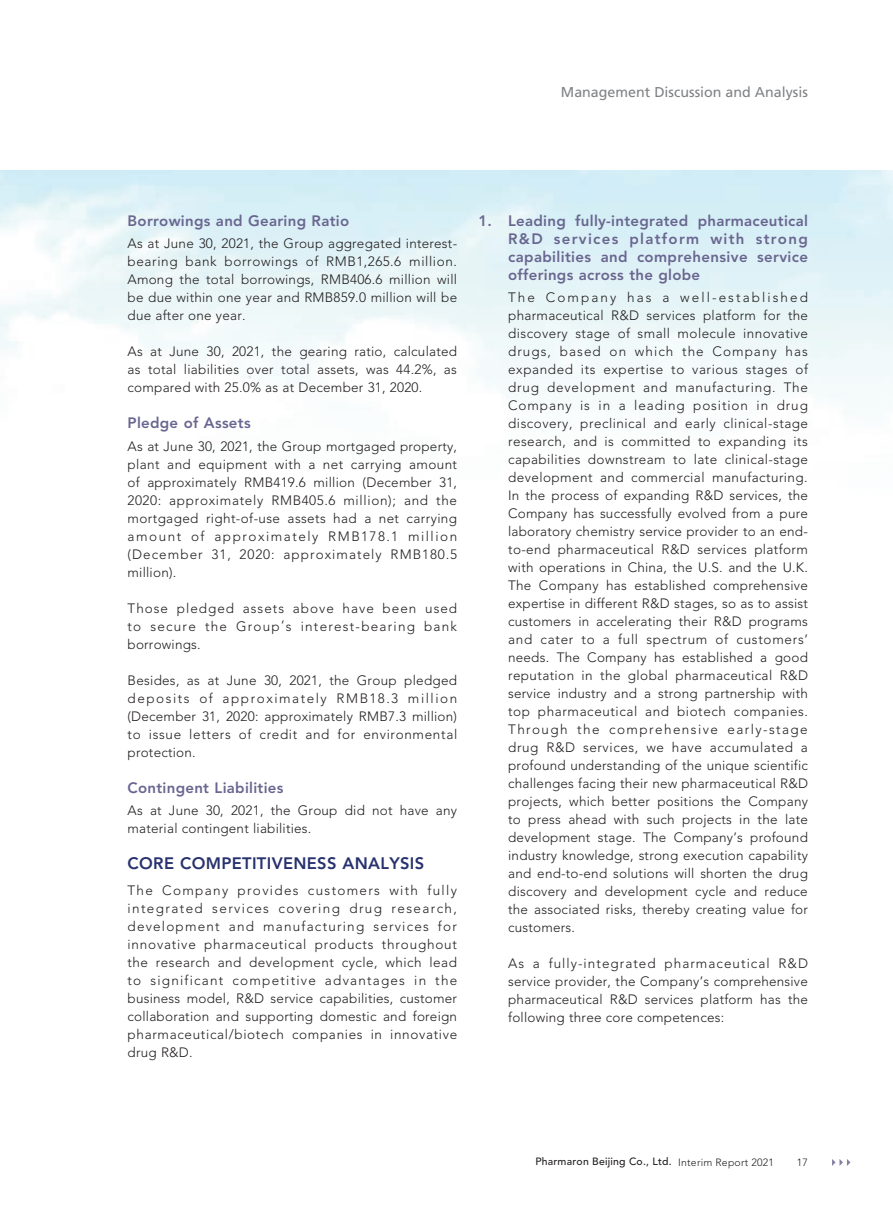
<style>
.page{position:relative;width:893px;height:1212px;background:#fff}
.page>*{position:absolute;margin:0;border:0;box-sizing:border-box;transform-origin:0 0}
.t1{font:800 16.5px "Avenir LT Std";letter-spacing:.02em;color:#27326e}
.t2{font:800 15px/18px "Avenir LT Std";letter-spacing:.02em;color:#696690;text-align:justify}
.t3{font:14.25px "Frutiger LT Std";color:#808285}
.t4{font:300 13.5px/18px "Avenir LT Std";letter-spacing:.015em;color:#231f20;text-align:justify}
.t5{font:500 10.5px "Avenir LT Std";letter-spacing:.02em;color:#231f20}
.t6{font:300 10.5px "Avenir LT Std";color:#231f20}
.s1{font-weight:300}
</style>
<div class="page">
<svg style="left:832px;top:1159px;width:18px;height:7px"></svg>
<p class="t3" style="left:561px;top:84px;width:249px">Management Discussion and Analysis</p>
<p class="t2" style="left:128px;top:212px;width:223px">Borrowings and Gearing Ratio</p>
<p class="t4" style="left:128px;top:235px;width:331px">As at June 30, 2021, the Group aggregated interest&shy;bearing bank borrowings of RMB1,265.6 million.<br>Among the total borrowings, RMB406.6 million will be due within one year and RMB859.0 million will be due after one year.</p>
<p class="t4" style="left:128px;top:343px;width:331px">As at June 30, 2021, the gearing ratio, calculated as total liabilities over total assets, was 44.2%, as compared with 25.0% as at December 31, 2020.</p>
<p class="t2" style="left:128px;top:414px;width:125px">Pledge of Assets</p>
<p class="t4" style="left:128px;top:437px;width:331px">As at June 30, 2021, the Group mortgaged property, plant and equipment with a net carrying amount of approximately RMB419.6 million (December 31, 2020: approximately RMB405.6 million); and the mortgaged right-of-use assets had a net carrying amount of approximately RMB178.1 million (December 31, 2020: approximately RMB180.5 million).</p>
<p class="t4" style="left:128px;top:599px;width:331px">Those pledged assets above have been used to secure the Group’s interest-bearing bank borrowings.</p>
<p class="t4" style="left:128px;top:671px;width:331px">Besides, as at June 30, 2021, the Group pledged deposits of approximately RMB18.3 million (December 31, 2020: approximately RMB7.3 million) to issue letters of credit and for environmental protection.</p>
<p class="t2" style="left:128px;top:778px;width:157px">Contingent Liabilities</p>
<p class="t4" style="left:128px;top:801px;width:331px">As at June 30, 2021, the Group did not have any material contingent liabilities.</p>
<p class="t1" style="left:128px;top:853px;width:298px">CORE COMPETITIVENESS ANALYSIS</p>
<p class="t4" style="left:128px;top:882px;width:331px">The Company provides customers with fully integrated services covering drug research, development and manufacturing services for innovative pharmaceutical products throughout the research and development cycle, which lead to significant competitive advantages in the business model, R&amp;D service capabilities, customer collaboration and supporting domestic and foreign pharmaceutical/biotech companies in innovative drug R&amp;D.</p>
<p class="t2" style="left:508px;top:212px;width:301px;text-indent:-30px">1. Leading fully-integrated pharmaceutical R&amp;D services platform with strong capabilities and comprehensive service offerings across the globe</p>
<p class="t4" style="left:508px;top:289px;width:301px">The Company has a well-established pharmaceutical R&amp;D services platform for the discovery stage of small molecule innovative drugs, based on which the Company has expanded its expertise to various stages of drug development and manufacturing. The Company is in a leading position in drug discovery, preclinical and early clinical-stage research, and is committed to expanding its capabilities downstream to late clinical-stage development and commercial manufacturing.<br>In the process of expanding R&amp;D services, the Company has successfully evolved from a pure laboratory chemistry service provider to an end&shy;to-end pharmaceutical R&amp;D services platform with operations in China, the U.S. and the U.K.<br>The Company has established comprehensive expertise in different R&amp;D stages, so as to assist customers in accelerating their R&amp;D programs and cater to a full spectrum of customers’ needs. The Company has established a good reputation in the global pharmaceutical R&amp;D service industry and a strong partnership with top pharmaceutical and biotech companies.<br>Through the comprehensive early-stage drug R&amp;D services, we have accumulated a profound understanding of the unique scientific challenges facing their new pharmaceutical R&amp;D projects, which better positions the Company to press ahead with such projects in the late development stage. The Company’s profound industry knowledge, strong execution capability and end-to-end solutions will shorten the drug discovery and development cycle and reduce the associated risks, thereby creating value for customers.</p>
<p class="t4" style="left:508px;top:954px;width:301px">As a fully-integrated pharmaceutical R&amp;D service provider, the Company’s comprehensive pharmaceutical R&amp;D services platform has the following three core competences:</p>
<p class="t5" style="left:535px;top:1155px;width:240px">Pharmaron Beijing Co., Ltd. <span class="s1">Interim Report 2021</span></p>
<p class="t6" style="left:797px;top:1156px;width:13px">17</p>
</div>
